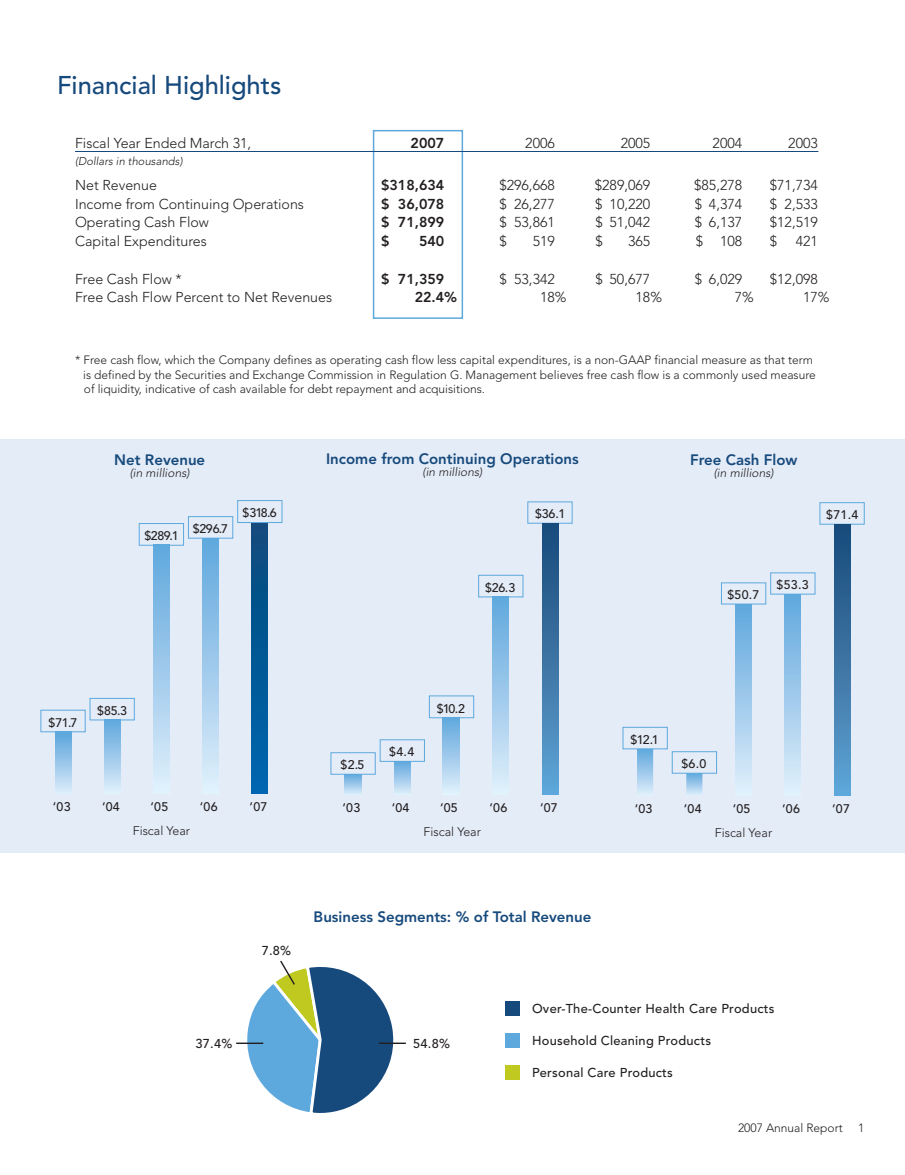
<style>
.page{position:relative;width:905px;height:1175px;background:#fff}
.page>*{position:absolute;margin:0;border:0;box-sizing:border-box;transform-origin:0 0}
.t1{font:500 25.5px "Avenir";color:#174a7c}
.t2{font:800 15px "Avenir";color:#174a7c}
.t3{font:300 14.25px "Avenir";color:#231f20}
.t4{font:800 14.25px "Avenir";color:#231f20}
.t5{font:500 12.9px "Avenir";letter-spacing:.02em;color:#231f20}
.t6{font:500 12.45px "Avenir";letter-spacing:.02em;color:#231f20}
.t7{font:300 12.45px "Avenir";color:#231f20}
.t8{font:300 12px/14.4px "Avenir";color:#231f20}
.t9{font:italic 300 12px "Avenir";color:#231f20}
.t10{font:italic 300 11.25px "Avenir";letter-spacing:.005em;color:#231f20}
</style>
<div class="page">
<div style="left:0;top:439px;width:904px;height:414px;background:#e4ecf8"></div>
<div style="left:202px;top:538px;width:17px;height:255px;background:linear-gradient(to bottom,#5ea6dd,#e0effb)"></div>
<div style="left:188px;top:516px;width:45px;height:22px;border:1px solid #5da9dd"></div>
<div style="left:153px;top:545px;width:16px;height:248px;background:linear-gradient(to bottom,#5ea6dd,#dfeffb)"></div>
<div style="left:139px;top:523px;width:45px;height:22px;border:1px solid #5da9dd"></div>
<div style="left:55px;top:731px;width:16px;height:62px;background:linear-gradient(to bottom,#57a3db,#d8eaf9)"></div>
<div style="left:40px;top:709px;width:46px;height:23px;border:1px solid #5da9dd"></div>
<div style="left:104px;top:719px;width:16px;height:74px;background:linear-gradient(to bottom,#5ea6dc,#ddedfa)"></div>
<div style="left:90px;top:698px;width:45px;height:22px;border:1px solid #5da9dd"></div>
<div style="left:252px;top:522px;width:16px;height:271px;background:linear-gradient(to bottom,#0c4a7b,#0066af)"></div>
<div style="left:237px;top:500px;width:45px;height:23px;border:1px solid #5da9dd"></div>
<div style="left:373px;top:130px;width:90px;height:189px;border:2px solid #5da9dd"></div>
<hr style="left:75px;top:151px;width:743px;height:1px;background:#174a7c">
<hr style="left:236px;top:1042px;width:27px;height:2px;background:#231f20">
<hr style="left:379px;top:1042px;width:27px;height:2px;background:#231f20">
<svg style="left:241px;top:960px;width:163px;height:153px"></svg>
<div style="left:505px;top:1001px;width:15px;height:15px;background:#174a7c"></div>
<div style="left:505px;top:1032px;width:15px;height:15px;background:#5da9dd"></div>
<div style="left:505px;top:1064px;width:15px;height:15px;background:#c0c920"></div>
<div style="left:429px;top:695px;width:45px;height:23px;border:1px solid #5da9dd"></div>
<div style="left:443px;top:717px;width:16px;height:77px;background:linear-gradient(to bottom,#5ea6dd,#e0effb)"></div>
<div style="left:478px;top:575px;width:45px;height:22px;border:1px solid #5da9dd"></div>
<div style="left:492px;top:596px;width:16px;height:198px;background:linear-gradient(to bottom,#5ea6dd,#dfeefb)"></div>
<div style="left:527px;top:501px;width:45px;height:22px;border:1px solid #5da9dd"></div>
<div style="left:542px;top:523px;width:16px;height:271px;background:linear-gradient(to bottom,#184878,#5fa3d4)"></div>
<div style="left:379px;top:739px;width:46px;height:22px;border:1px solid #5da9dd"></div>
<svg style="left:394px;top:761px;width:16px;height:32px"></svg>
<div style="left:330px;top:752px;width:45px;height:22px;border:1px solid #5da9dd"></div>
<div style="left:345px;top:774px;width:16px;height:20px;background:linear-gradient(to bottom,#5fa7dd,#d0e5f7)"></div>
<svg style="left:721px;top:572px;width:94px;height:33px"></svg>
<div style="left:819px;top:502px;width:45px;height:22px;border:1px solid #5da9dd"></div>
<div style="left:622px;top:727px;width:45px;height:22px;border:1px solid #5da9dd"></div>
<div style="left:637px;top:748px;width:16px;height:47px;background:linear-gradient(to bottom,#5ca6dc,#ddecfa)"></div>
<div style="left:671px;top:751px;width:46px;height:22px;border:1px solid #5da9dd"></div>
<div style="left:686px;top:773px;width:16px;height:22px;background:linear-gradient(to bottom,#60a7dd,#d2e7f8)"></div>
<div style="left:735px;top:604px;width:16px;height:191px;background:linear-gradient(to bottom,#5ea6dd,#e0effb)"></div>
<div style="left:784px;top:594px;width:16px;height:201px;background:linear-gradient(to bottom,#5fa7dd,#e0effb)"></div>
<div style="left:834px;top:524px;width:16px;height:271px;background:linear-gradient(to bottom,#174778,#5fa3d4)"></div>
<h1 class="t1" style="left:57px;top:71px;width:226px">Financial Highlights</h1>
<p class="t3" style="left:75px;top:135px;width:178px">Fiscal Year Ended March 31,</p>
<p class="t4" style="left:410px;top:135px;width:35px">2007</p>
<p class="t3" style="left:525px;top:135px;width:31px">2006</p>
<p class="t3" style="left:620px;top:135px;width:31px">2005</p>
<p class="t3" style="left:712px;top:135px;width:31px">2004</p>
<p class="t3" style="left:788px;top:135px;width:31px">2003</p>
<p class="t10" style="left:75px;top:155px;width:109px">(Dollars in thousands)</p>
<p class="t3" style="left:75px;top:177px;width:83px">Net Revenue</p>
<p class="t4" style="left:381px;top:177px;width:65px">$318,634</p>
<p class="t3" style="left:499px;top:177px;width:57px">$296,668</p>
<p class="t3" style="left:594px;top:177px;width:57px">$289,069</p>
<p class="t3" style="left:694px;top:177px;width:50px">$85,278</p>
<p class="t3" style="left:769px;top:177px;width:50px">$71,734</p>
<p class="t3" style="left:75px;top:196px;width:230px">Income from Continuing Operations</p>
<p class="t4" style="left:381px;top:196px;width:65px">$ 36,078</p>
<p class="t3" style="left:499px;top:196px;width:57px">$ 26,277</p>
<p class="t3" style="left:595px;top:196px;width:57px">$ 10,220</p>
<p class="t3" style="left:694px;top:196px;width:49px">$ 4,374</p>
<p class="t3" style="left:769px;top:196px;width:50px">$ 2,533</p>
<p class="t3" style="left:75px;top:215px;width:135px">Operating Cash Flow</p>
<p class="t4" style="left:381px;top:215px;width:65px">$ 71,899</p>
<p class="t3" style="left:499px;top:215px;width:57px">$ 53,861</p>
<p class="t3" style="left:595px;top:215px;width:56px">$ 51,042</p>
<p class="t3" style="left:694px;top:215px;width:49px">$ 6,137</p>
<p class="t3" style="left:769px;top:215px;width:50px">$12,519</p>
<p class="t3" style="left:75px;top:234px;width:133px">Capital Expenditures</p>
<p class="t4" style="left:381px;top:234px;width:10px">$</p>
<p class="t4" style="left:419px;top:234px;width:27px">540</p>
<p class="t3" style="left:499px;top:234px;width:9px">$</p>
<p class="t3" style="left:532px;top:234px;width:24px">519</p>
<p class="t3" style="left:595px;top:234px;width:9px">$</p>
<p class="t3" style="left:628px;top:234px;width:24px">365</p>
<p class="t3" style="left:695px;top:234px;width:48px">$ 108</p>
<p class="t3" style="left:769px;top:234px;width:9px">$</p>
<p class="t3" style="left:795px;top:234px;width:24px">421</p>
<p class="t3" style="left:75px;top:271px;width:108px">Free Cash Flow *</p>
<p class="t4" style="left:381px;top:271px;width:65px">$ 71,359</p>
<p class="t3" style="left:499px;top:271px;width:57px">$ 53,342</p>
<p class="t3" style="left:595px;top:271px;width:56px">$ 50,677</p>
<p class="t3" style="left:694px;top:271px;width:49px">$ 6,029</p>
<p class="t3" style="left:769px;top:271px;width:50px">$12,098</p>
<p class="t3" style="left:75px;top:290px;width:259px">Free Cash Flow Percent to Net Revenues</p>
<p class="t4" style="left:415px;top:290px;width:44px">22.4%</p>
<p class="t3" style="left:540px;top:290px;width:28px">18%</p>
<p class="t3" style="left:635px;top:290px;width:28px">18%</p>
<p class="t3" style="left:734px;top:290px;width:21px">7%</p>
<p class="t3" style="left:803px;top:290px;width:28px">17%</p>
<p class="t8" style="left:83px;top:353px;width:734px;text-indent:-8px">* Free cash flow, which the Company defines as operating cash flow less capital expenditures, is a non-GAAP financial measure as that term is defined by the Securities and Exchange Commission in Regulation G. Management believes free cash flow is a commonly used measure of liquidity, indicative of cash available for debt repayment and acquisitions.</p>
<p class="t2" style="left:114px;top:451px;width:93px">Net Revenue</p>
<p class="t9" style="left:130px;top:465px;width:61px">(in millions)</p>
<p class="t6" style="left:144px;top:528px;width:36px">$289.1</p>
<p class="t6" style="left:193px;top:521px;width:36px">$296.7</p>
<p class="t6" style="left:242px;top:505px;width:36px">$318.6</p>
<p class="t2" style="left:326px;top:451px;width:254px">Income from Continuing Operations</p>
<p class="t9" style="left:422px;top:465px;width:61px">(in millions)</p>
<p class="t6" style="left:535px;top:506px;width:32px">$36.1</p>
<p class="t6" style="left:485px;top:580px;width:32px">$26.3</p>
<p class="t2" style="left:690px;top:452px;width:109px">Free Cash Flow</p>
<p class="t9" style="left:713px;top:466px;width:61px">(in millions)</p>
<p class="t6" style="left:826px;top:507px;width:34px">$71.4</p>
<p class="t6" style="left:727px;top:588px;width:34px">$50.7</p>
<p class="t6" style="left:776px;top:578px;width:34px">$53.3</p>
<p class="t6" style="left:48px;top:715px;width:31px">$71.7</p>
<p class="t6" style="left:97px;top:703px;width:31px">$85.3</p>
<p class="t6" style="left:53px;top:799px;width:19px">‘03</p>
<p class="t6" style="left:102px;top:799px;width:19px">‘04</p>
<p class="t6" style="left:150px;top:799px;width:19px">‘05</p>
<p class="t7" style="left:133px;top:823px;width:59px">Fiscal Year</p>
<p class="t6" style="left:200px;top:799px;width:19px">‘06</p>
<p class="t6" style="left:250px;top:799px;width:19px">‘07</p>
<p class="t6" style="left:340px;top:757px;width:25px">$2.5</p>
<p class="t6" style="left:342px;top:800px;width:19px">‘03</p>
<p class="t6" style="left:389px;top:745px;width:26px">$4.4</p>
<p class="t6" style="left:436px;top:701px;width:30px">$10.2</p>
<p class="t6" style="left:392px;top:800px;width:19px">‘04</p>
<p class="t6" style="left:440px;top:800px;width:19px">‘05</p>
<p class="t7" style="left:423px;top:824px;width:59px">Fiscal Year</p>
<p class="t6" style="left:489px;top:800px;width:19px">‘06</p>
<p class="t6" style="left:540px;top:800px;width:19px">‘07</p>
<p class="t6" style="left:630px;top:732px;width:30px">$12.1</p>
<p class="t6" style="left:634px;top:801px;width:19px">‘03</p>
<p class="t6" style="left:681px;top:756px;width:26px">$6.0</p>
<p class="t6" style="left:684px;top:801px;width:19px">‘04</p>
<p class="t6" style="left:732px;top:801px;width:19px">‘05</p>
<p class="t7" style="left:714px;top:825px;width:59px">Fiscal Year</p>
<p class="t6" style="left:782px;top:801px;width:19px">‘06</p>
<p class="t6" style="left:832px;top:801px;width:19px">‘07</p>
<p class="t5" style="left:262px;top:944px;width:31px">7.8%</p>
<p class="t2" style="left:313px;top:908px;width:279px">Business Segments: % of Total Revenue</p>
<p class="t5" style="left:532px;top:1001px;width:244px">Over-The-Counter Health Care Products</p>
<p class="t5" style="left:195px;top:1037px;width:38px">37.4%</p>
<p class="t5" style="left:413px;top:1037px;width:38px">54.8%</p>
<p class="t5" style="left:532px;top:1033px;width:180px">Household Cleaning Products</p>
<p class="t5" style="left:532px;top:1065px;width:142px">Personal Care Products</p>
<p class="t8" style="left:738px;top:1121px;width:106px">2007 Annual Report</p>
<p class="t8" style="left:858px;top:1121px;width:8px">1</p>
</div>
